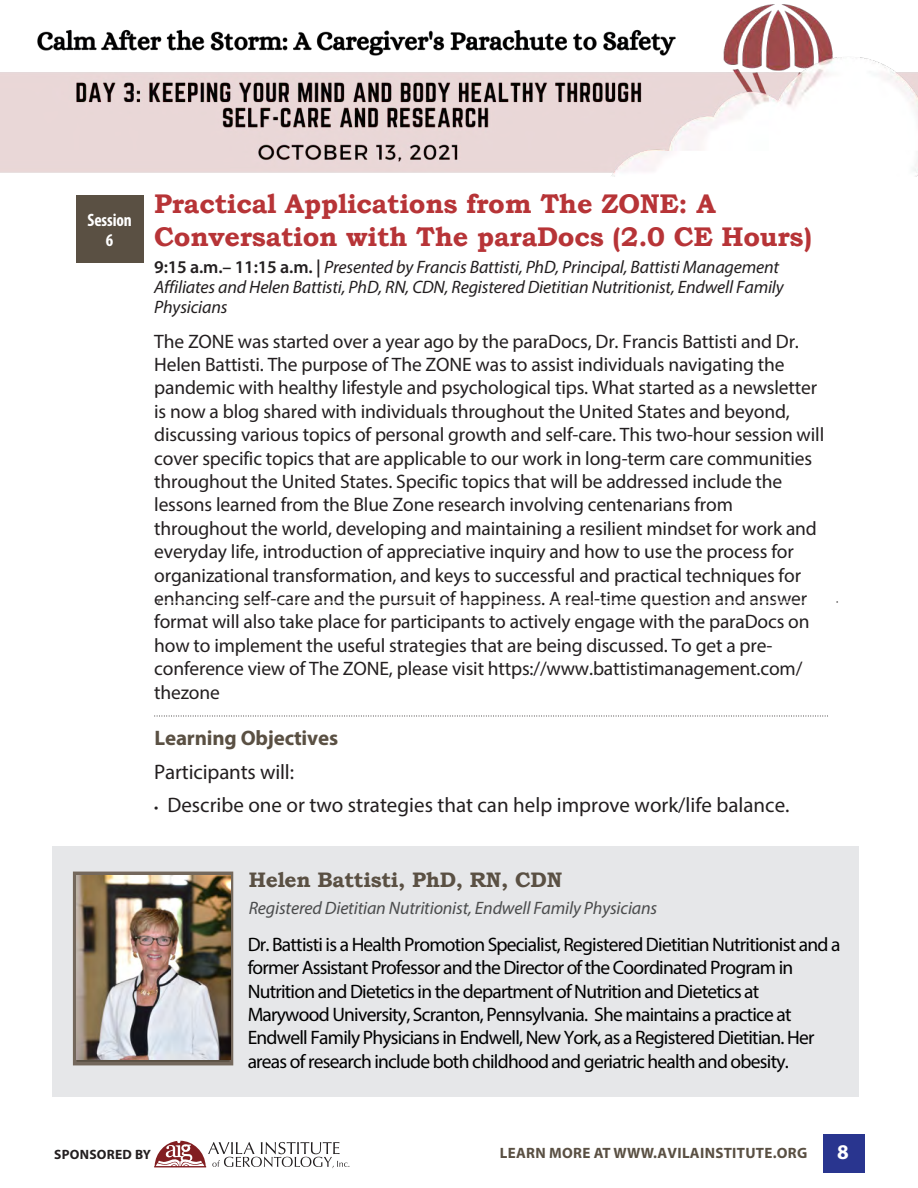
<style>
.page{position:relative;width:918px;height:1188px;background:#fff}
.page>*{position:absolute;margin:0;border:0;box-sizing:border-box;transform-origin:0 0}
.t1{font:700 27px/32.4px "Bookman Old Style";letter-spacing:-.01em;color:#b73437}
.t2{font:21px "Myriad Pro";color:#231f20}
.t3{font:700 21px "Bookman Old Style";letter-spacing:-.01em;color:#5a5043}
.t4{font:700 21px "Myriad Pro";letter-spacing:-.01em;color:#5a5043}
.t5{font:700 21px "Myriad Pro";color:#fff}
.t6{font:19.5px/23.4px "Myriad Pro";letter-spacing:-.01em;color:#231f20}
.t7{font:19.5px/23.4px "Myriad Pro";letter-spacing:-.04em;color:#000}
.t8{font:italic 18px/19.8px "Myriad Pro";letter-spacing:-.01em;color:#231f20}
.t9{font:italic 18px "Myriad Pro";letter-spacing:-.01em;color:#4b4c4d}
.t10{font:700 condensed 18px/20.2px "Myriad Pro";letter-spacing:-.005em;color:#fff;text-align:center}
.t11{font:700 15px "Myriad Pro";letter-spacing:.02em;color:#5a5043}
.t12{font:700 13.5px "Myriad Pro";letter-spacing:.02em;color:#231f20}
.s1{font-style:inherit}
.s2{font-weight:600;font-style:normal}
.s3{font-size:15px}
</style>
<div class="page">
<img style="left:0;top:4px;width:918px;height:173px">
<svg style="left:154px;top:1141px;width:195px;height:27px"></svg>
<div style="left:824px;top:1134px;width:42px;height:39px;background:#29358f"></div>
<div style="left:53px;top:846px;width:806px;height:251px;background:#e6e7e9"></div>
<div style="left:76px;top:195px;width:67px;height:67px;background:#5a5043"></div>
<svg style="left:155px;top:716px;width:673px;height:1px"></svg>
<svg style="left:73px;top:872px;width:160px;height:193px;background:#796c5e"></svg>
<img style="left:77px;top:876px;width:153px;height:184px">
<p class="t10" style="left:87px;top:209px;width:46px">Session<br>6</p>
<h1 class="t1" style="left:154px;top:188px;width:659px">Practical Applications from The ZONE: A<br>Conversation with The paraDocs (2.0 <span class="s1">CE Hours</span>)</h1>
<p class="t8" style="left:154px;top:257px;width:631px"><span class="s2">9:15 a.m.– 11:15 a.m. |</span> Presented by Francis Battisti, PhD, Principal, Battisti Management<br>Affiliates and Helen Battisti, PhD, RN, CDN, Registered Dietitian Nutritionist, Endwell Family<br>Physicians</p>
<p class="t6" style="left:154px;top:329px;width:672px">The ZONE was started over a year ago by the paraDocs, Dr. Francis Battisti and Dr.<br>Helen Battisti. The purpose of The ZONE was to assist individuals navigating the pandemic with healthy lifestyle and psychological tips. What started as a newsletter is now a blog shared with individuals throughout the United States and beyond, discussing various topics of personal growth and self-care. This two-hour session will cover specific topics that are applicable to our work in long-term care communities throughout the United States. Specific topics that will be addressed include the lessons learned from the Blue Zone research involving centenarians from throughout the world, developing and maintaining a resilient mindset for work and everyday life, introduction of appreciative inquiry and how to use the process for organizational transformation, and keys to successful and practical techniques for enhancing self-care and the pursuit of happiness. A real-time question and answer format will also take place for participants to actively engage with the paraDocs on how to implement the useful strategies that are being discussed. To get a pre&shy;conference view of The ZONE, please visit https://www.battistimanagement.com/ thezone</p>
<p class="t4" style="left:155px;top:724px;width:185px">Learning Objectives</p>
<p class="t2" style="left:154px;top:759px;width:141px">Participants will:</p>
<p class="t2" style="left:154px;top:792px;width:637px"><span class="s3">•</span> Describe one or two strategies that can help improve work/life balance.</p>
<p class="t3" style="left:249px;top:865px;width:315px">Helen Battisti, PhD, RN, CDN</p>
<p class="t9" style="left:249px;top:897px;width:410px">Registered Dietitian Nutritionist, Endwell Family Physicians</p>
<p class="t7" style="left:248px;top:932px;width:594px">Dr. Battisti is a Health Promotion Specialist, Registered Dietitian Nutritionist and a former Assistant Professor and the Director of the Coordinated Program in Nutrition and Dietetics in the department of Nutrition and Dietetics at Marywood University, Scranton, Pennsylvania. She maintains a practice at Endwell Family Physicians in Endwell, New York, as a Registered Dietitian. Her areas of research include both childhood and geriatric health and obesity.</p>
<p class="t12" style="left:54px;top:1145px;width:98px">SPONSORED BY</p>
<p class="t11" style="left:500px;top:1143px;width:309px">LEARN MORE AT WWW.AVILAINSTITUTE.ORG</p>
<p class="t5" style="left:837px;top:1139px;width:13px">8</p>
</div>
